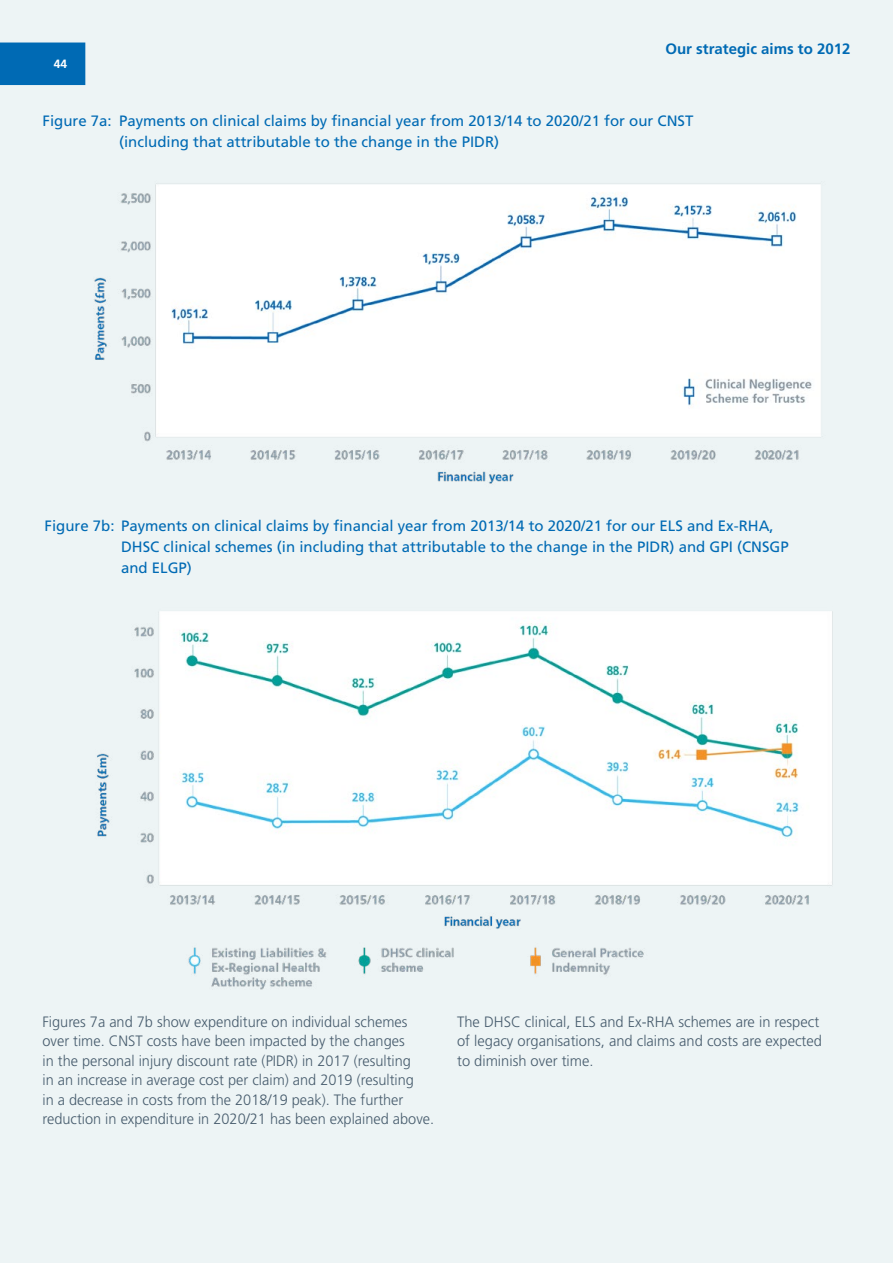
<style>
.page{position:relative;width:893px;height:1263px;background:#edf4f5}
.page>*{position:absolute;margin:0;border:0;box-sizing:border-box;transform-origin:0 0}
.Body_copy{font:300 15px/19.5px "Frutiger LT Std";color:#475c6d}
.Figure_legend_10PT{font:15px/21px "Frutiger LT Std";color:#006ab4}
.t1{font:700 15px "Frutiger LT Std";color:#006ab4}
.t2{font:700 12px "Frutiger LT Std";color:#fff}
</style>
<div class="page">
<img style="left:94px;top:183px;width:727px;height:301px">
<img style="left:97px;top:611px;width:736px;height:379px">
<div style="left:0;top:43px;width:85px;height:42px;background:#006ab4"></div>
<p class="t2" style="left:54px;top:57px;width:15px">44</p>
<p class="t1" style="left:665px;top:40px;width:187px">Our strategic aims to 2012</p>
<p class="Figure_legend_10PT" style="left:119px;top:110px;width:576px;text-indent:-77px">Figure 7a: Payments on clinical claims by financial year from 2013/14 to 2020/21 for our CNST (including that attributable to the change in the PIDR)</p>
<p class="Figure_legend_10PT" style="left:121px;top:515px;width:669px;text-indent:-77px">Figure 7b: Payments on clinical claims by financial year from 2013/14 to 2020/21 for our ELS and Ex-RHA,<br>DHSC clinical schemes (in including that attributable to the change in the PIDR) and GPI (CNSGP and ELGP)</p>
<p class="Body_copy" style="left:43px;top:1012px;width:393px">Figures 7a and 7b show expenditure on individual schemes over time. CNST costs have been impacted by the changes<br>in the personal injury discount rate (PIDR) in 2017 (resulting<br>in an increase in average cost per claim) and 2019 (resulting<br>in a decrease in costs from the 2018/19 peak). The further reduction in expenditure in 2020/21 has been explained above.</p>
<p class="Body_copy" style="left:457px;top:1012px;width:366px">The DHSC clinical, ELS and Ex-RHA schemes are in respect of legacy organisations, and claims and costs are expected to diminish over time.</p>
</div>
